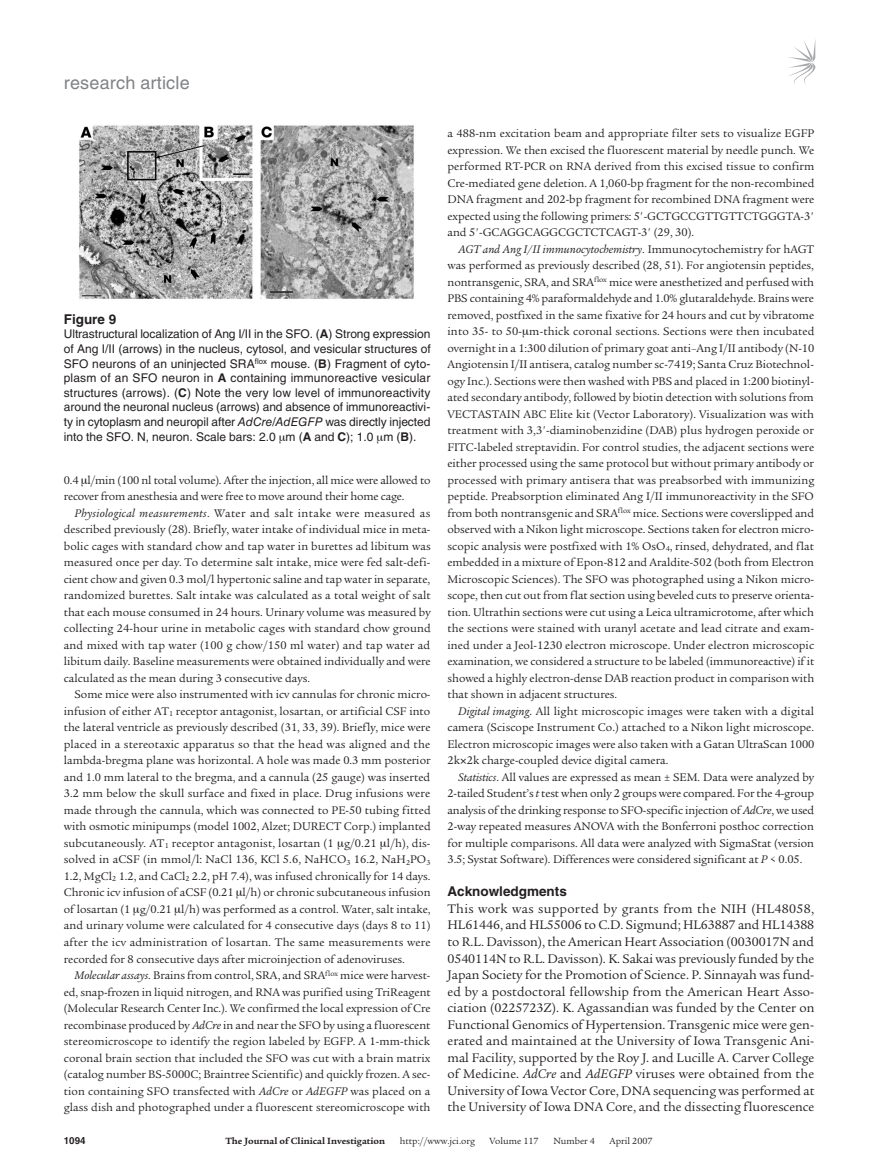
<style>
.page{position:relative;width:878px;height:1174px;background:#fff}
.page>*{position:absolute;margin:0;border:0;box-sizing:border-box;transform-origin:0 0}
.t1{font:18px "Helvetica LT Std";letter-spacing:.01em;color:#808285}
.t2{font:13.5px/16.5px "Legacy Serif Std";color:#231f20;text-align:justify}
.t3{font:700 13.5px "Helvetica LT Std";color:#231f20}
.t4{font:12px/16.5px "Legacy Serif Std";color:#231f20;text-align:justify}
.t5{font:12px/14.7px "Helvetica LT Std";color:#231f20;text-align:justify}
.t6{font:9.75px "Legacy Serif Std";color:#231f20}
.t7{font:700 9.75px "Legacy Serif Std";color:#231f20}
.t8{font:700 9.75px "Helvetica LT Std";color:#231f20}
.s1{font-weight:700}
.s2{font-style:italic}
</style>
<div class="page">
<svg style="left:789px;top:41px;width:26px;height:44px"></svg>
<img style="left:79px;top:125px;width:335px;height:174px">
<h1 class="t1" style="left:64px;top:72px;width:127px">research article</h1>
<p class="t3" style="left:64px;top:311px;width:54px">Figure 9</p>
<p class="t5" style="left:64px;top:327px;width:368px">Ultrastructural localization of Ang I/II in the SFO. (<span class="s1">A</span>) Strong expression of Ang I/II (arrows) in the nucleus, cytosol, and vesicular structures of SFO neurons of an uninjected SRA<sup>flox</sup> mouse. (<span class="s1">B</span>) Fragment of cyto&shy;plasm of an SFO neuron in <span class="s1">A</span> containing immunoreactive vesicular structures (arrows). (<span class="s1">C</span>) Note the very low level of immunoreactivity around the neuronal nucleus (arrows) and absence of immunoreactivi&shy;ty in cytoplasm and neuropil after <span class="s2">AdCre</span>/<span class="s2">AdEGFP</span> was directly injected into the SFO. N, neuron. Scale bars: 2.0 m (<span class="s1">A</span> and <span class="s1">C</span>); 1.0 m (<span class="s1">B</span>).</p>
<p class="t4" style="left:64px;top:472px;width:368px">0.4 l/min (100 nl total volume). After the injection, all mice were allowed to recover from anesthesia and were free to move around their home cage.</p>
<p class="t4" style="left:64px;top:505px;width:368px;text-indent:11px"><span class="s2">Physiological measurements</span>. Water and salt intake were measured as described previously (28). Briefly, water intake of individual mice in meta&shy;bolic cages with standard chow and tap water in burettes ad libitum was measured once per day. To determine salt intake, mice were fed salt-defi&shy;cient chow and given 0.3 mol/l hypertonic saline and tap water in separate, randomized burettes. Salt intake was calculated as a total weight of salt that each mouse consumed in 24 hours. Urinary volume was measured by collecting 24-hour urine in metabolic cages with standard chow ground and mixed with tap water (100 g chow/150 ml water) and tap water ad libitum daily. Baseline measurements were obtained individually and were calculated as the mean during 3 consecutive days.</p>
<p class="t4" style="left:64px;top:686px;width:368px;text-indent:11px">Some mice were also instrumented with icv cannulas for chronic micro&shy;infusion of either AT<sub>1</sub> receptor antagonist, losartan, or artificial CSF into the lateral ventricle as previously described (31, 33, 39). Briefly, mice were placed in a stereotaxic apparatus so that the head was aligned and the lambda-bregma plane was horizontal. A hole was made 0.3 mm posterior and 1.0 mm lateral to the bregma, and a cannula (25 gauge) was inserted 3.2 mm below the skull surface and fixed in place. Drug infusions were made through the cannula, which was connected to PE-50 tubing fitted with osmotic minipumps (model 1002, Alzet; DURECT Corp.) implanted subcutaneously. AT<sub>1</sub> receptor antagonist, losartan (1 g/0.21 l/h), dis&shy;solved in aCSF (in mmol/l: NaCl 136, KCl 5.6, NaHCO<sub>3</sub> 16.2, NaH<sub>2</sub>PO<sub>3<br></sub>1.2, MgCl<sub>2</sub> 1.2, and CaCl<sub>2</sub> 2.2, pH 7.4), was infused chronically for 14 days.<br>Chronic icv infusion of aCSF (0.21 l/h) or chronic subcutaneous infusion of losartan (1 g/0.21 l/h) was performed as a control. Water, salt intake, and urinary volume were calculated for 4 consecutive days (days 8 to 11) after the icv administration of losartan. The same measurements were recorded for 8 consecutive days after microinjection of adenoviruses.</p>
<p class="t4" style="left:64px;top:967px;width:368px;text-indent:11px"><span class="s2">Molecular assays</span>. Brains from control, SRA, and SRA<sup>flox</sup> mice were harvest&shy;ed, snap-frozen in liquid nitrogen, and RNA was purified using TriReagent (Molecular Research Center Inc.). We confirmed the local expression of Cre recombinase produced by <span class="s2">AdCre</span> in and near the SFO by using a fluorescent stereomicroscope to identify the region labeled by EGFP. A 1-mm-thick coronal brain section that included the SFO was cut with a brain matrix (catalog number BS-5000C; Braintree Scientific) and quickly frozen. A sec&shy;tion containing SFO transfected with <span class="s2">AdCre</span> or <span class="s2">AdEGFP</span> was placed on a glass dish and photographed under a fluorescent stereomicroscope with</p>
<p class="t4" style="left:447px;top:125px;width:368px">a 488-nm excitation beam and appropriate filter sets to visualize EGFP expression. We then excised the fluorescent material by needle punch. We performed RT-PCR on RNA derived from this excised tissue to confirm Cre-mediated gene deletion. A 1,060-bp fragment for the non-recombined DNA fragment and 202-bp fragment for recombined DNA fragment were expected using the following primers: 5'-GCTGCCGTTGTTCTGGGTA-3' and 5'-GCAGGCAGGCGCTCTCAGT-3' (29, 30).</p>
<p class="t4" style="left:447px;top:241px;width:368px;text-indent:11px"><span class="s2">AGT and Ang I/II immunocytochemistry</span>. Immunocytochemistry for hAGT was performed as previously described (28, 51). For angiotensin peptides, nontransgenic, SRA, and SRA<sup>flox</sup> mice were anesthetized and perfused with PBS containing 4% paraformaldehyde and 1.0% glutaraldehyde. Brains were removed, postfixed in the same fixative for 24 hours and cut by vibratome into 35- to 50- m-thick coronal sections. Sections were then incubated overnight in a 1:300 dilution of primary goat anti–Ang I/II antibody (N-10<br>Angiotensin I/II antisera, catalog number sc-7419; Santa Cruz Biotechnol&shy;ogy Inc.). Sections were then washed with PBS and placed in 1:200 biotinyl&shy;ated secondary antibody, followed by biotin detection with solutions from VECTASTAIN ABC Elite kit (Vector Laboratory). Visualization was with treatment with 3,3'-diaminobenzidine (DAB) plus hydrogen peroxide or FITC-labeled streptavidin. For control studies, the adjacent sections were either processed using the same protocol but without primary antibody or processed with primary antisera that was preabsorbed with immunizing peptide. Preabsorption eliminated Ang I/II immunoreactivity in the SFO from both nontransgenic and SRA<sup>flox</sup> mice. Sections were coverslipped and observed with a Nikon light microscope. Sections taken for electron micro&shy;scopic analysis were postfixed with 1% OsO<sub>4</sub>, rinsed, dehydrated, and flat embedded in a mixture of Epon-812 and Araldite-502 (both from Electron Microscopic Sciences). The SFO was photographed using a Nikon micro&shy;scope, then cut out from flat section using beveled cuts to preserve orienta&shy;tion. Ultrathin sections were cut using a Leica ultramicrotome, after which the sections were stained with uranyl acetate and lead citrate and exam&shy;ined under a Jeol-1230 electron microscope. Under electron microscopic examination, we considered a structure to be labeled (immunoreactive) if it showed a highly electron-dense DAB reaction product in comparison with that shown in adjacent structures.</p>
<p class="t4" style="left:447px;top:703px;width:368px;text-indent:11px"><span class="s2">Digital imaging</span>. All light microscopic images were taken with a digital camera (Sciscope Instrument Co.) attached to a Nikon light microscope.<br>Electron microscopic images were also taken with a Gatan UltraScan 1000<br>2k 2k charge-coupled device digital camera.</p>
<p class="t4" style="left:447px;top:769px;width:368px;text-indent:11px"><span class="s2">Statistics</span>. All values are expressed as mean ± SEM. Data were analyzed by 2-tailed Student’s <span class="s2">t</span> test when only 2 groups were compared. For the 4-group analysis of the drinking response to SFO-specific injection of <span class="s2">AdCre</span>, we used 2-way repeated measures ANOVA with the Bonferroni posthoc correction for multiple comparisons. All data were analyzed with SigmaStat (version 3.5; Systat Software). Differences were considered significant at <span class="s2">P</span> &lt; 0.05.</p>
<p class="t3" style="left:447px;top:883px;width:121px">Acknowledgments</p>
<p class="t2" style="left:447px;top:900px;width:368px">This work was supported by grants from the NIH (HL48058, HL61446, and HL55006 to C.D. Sigmund; HL63887 and HL14388 to R.L. Davisson), the American Heart Association (0030017N and 0540114N to R.L. Davisson). K. Sakai was previously funded by the Japan Society for the Promotion of Science. P. Sinnayah was fund&shy;ed by a postdoctoral fellowship from the American Heart Asso&shy;ciation (0225723Z). K. Agassandian was funded by the Center on Functional Genomics of Hypertension. Transgenic mice were gen&shy;erated and maintained at the University of Iowa Transgenic Ani&shy;mal Facility, supported by the Roy J. and Lucille A. Carver College of Medicine. <span class="s2">AdCre</span> and <span class="s2">AdEGFP</span> viruses were obtained from the University of Iowa Vector Core, DNA sequencing was performed at the University of Iowa DNA Core, and the dissecting fluorescence</p>
<p class="t8" style="left:64px;top:1134px;width:23px">1094</p>
<p class="t7" style="left:225px;top:1135px;width:161px">The Journal of Clinical Investigation</p>
<p class="t6" style="left:400px;top:1135px;width:77px">http://www.jci.org</p>
<p class="t6" style="left:489px;top:1135px;width:50px">Volume 117</p>
<p class="t6" style="left:553px;top:1135px;width:43px">Number 4</p>
<p class="t6" style="left:609px;top:1135px;width:44px">April 2007</p>
</div>
